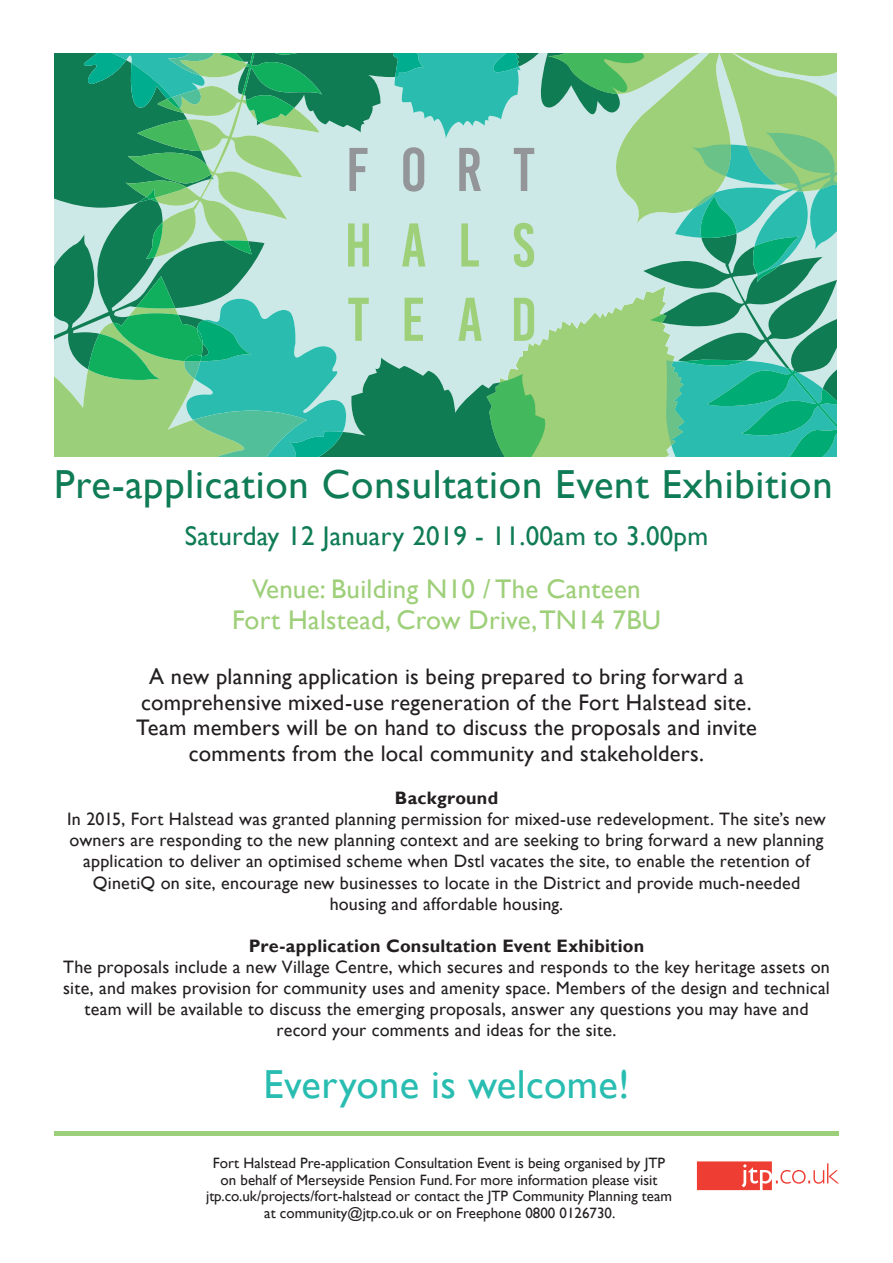
<style>
.page{position:relative;width:893px;height:1263px;background:#fff}
.page>*{position:absolute;margin:0;border:0;box-sizing:border-box;transform-origin:0 0}
.t1{font:40.5px "Gill Sans";letter-spacing:.02em;color:#0f7c55}
.t2{font:40.5px "Gill Sans";letter-spacing:.01em;color:#29bdb1}
.t3{font:27px/31.5px "Gill Sans";letter-spacing:.01em;color:#9ecf79;text-align:center}
.t4{font:27px "Gill Sans";letter-spacing:.01em;color:#0f7c55}
.t5{font:22.5px/25.5px "Gill Sans";letter-spacing:.01em;color:#231f20;text-align:center}
.t6{font:18px/21px "Gill Sans";letter-spacing:.01em;color:#231f20;text-align:center}
.t7{font:700 18px "Gill Sans";letter-spacing:.01em;color:#231f20}
.t8{font:15px/16.5px "Gill Sans";color:#231f20;text-align:center}
</style>
<div class="page">
<svg style="left:697px;top:1161px;width:142px;height:29px"></svg>
<hr style="left:54px;top:1131px;width:785px;height:4px;background:#9bcf79">
<svg style="left:54px;top:53px;width:783px;height:404px"></svg>
<h1 class="t1" style="left:54px;top:461px;width:780px">Pre-application Consultation Event Exhibition</h1>
<h2 class="t4" style="left:185px;top:520px;width:525px">Saturday 12 January 2019 - 11.00am to 3.00pm</h2>
<h2 class="t3" style="left:232px;top:573px;width:430px">Venue: Building N10 / The Canteen<br>Fort Halstead, Crow Drive, TN14 7BU</h2>
<p class="t5" style="left:136px;top:664px;width:622px">A new planning application is being prepared to bring forward a comprehensive mixed-use regeneration of the Fort Halstead site.<br>Team members will be on hand to discuss the proposals and invite comments from the local community and stakeholders.</p>
<p class="t7" style="left:395px;top:788px;width:105px">Background</p>
<p class="t6" style="left:67px;top:809px;width:760px">In 2015, Fort Halstead was granted planning permission for mixed-use redevelopment. The site’s new owners are responding to the new planning context and are seeking to bring forward a new planning application to deliver an optimised scheme when Dstl vacates the site, to enable the retention of QinetiQ on site, encourage new businesses to locate in the District and provide much-needed housing and affordable housing.</p>
<p class="t7" style="left:249px;top:935px;width:397px">Pre-application Consultation Event Exhibition</p>
<p class="t6" style="left:63px;top:956px;width:768px">The proposals include a new Village Centre, which secures and responds to the key heritage assets on site, and makes provision for community uses and amenity space. Members of the design and technical team will be available to discuss the emerging proposals, answer any questions you may have and record your comments and ideas for the site.</p>
<h1 class="t2" style="left:264px;top:1061px;width:367px">Everyone is welcome!</h1>
<p class="t8" style="left:206px;top:1155px;width:467px">Fort Halstead Pre-application Consultation Event is being organised by JTP on behalf of Merseyside Pension Fund. For more information please visit jtp.co.uk/projects/fort-halstead or contact the JTP Community Planning team at community@jtp.co.uk or on Freephone 0800 0126730.</p>
</div>
